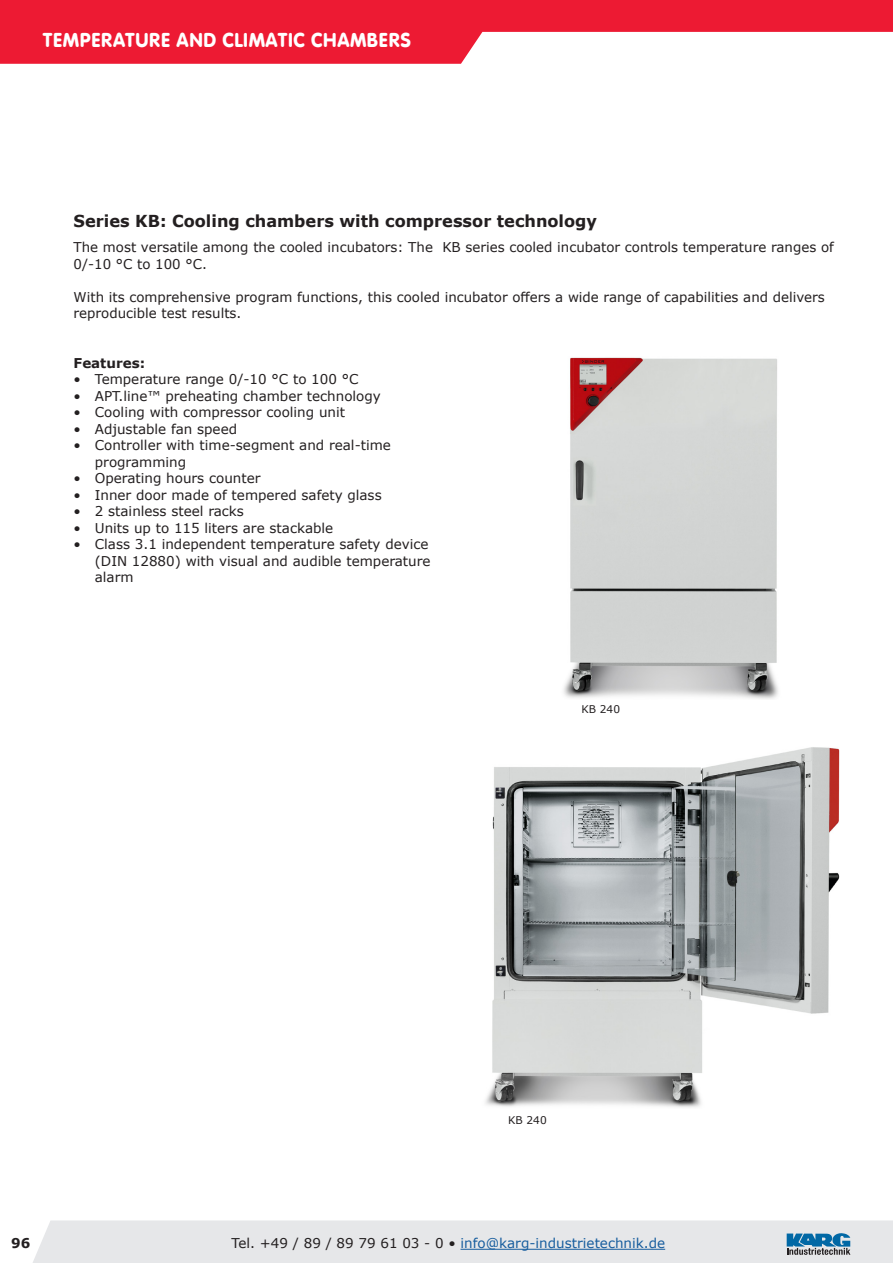
<style>
.page{position:relative;width:893px;height:1263px;background:#fff}
.page>*{position:absolute;margin:0;border:0;box-sizing:border-box;transform-origin:0 0}
.t1{font:21px "VAG Round";color:#fff;scale:.95 1}
._08_Unterüberschrift{font:700 16.5px "Verdana";color:#231f20}
._08_Fließtext{font:13.5px/16.5px "Verdana";color:#231f20}
.t2{font:13.5px "Verdana";color:#175d9e}
._08_Eigenschaften{font:700 13.5px "Verdana";color:#231f20}
._08_Tabelleninhalt_l{font:10.65px "Verdana";color:#231f20}
.s1{color:#231f20}
</style>
<div class="page">
<svg style="left:0;top:0;width:893px;height:64px;fill:#ed1a33"></svg>
<svg style="left:33px;top:1220px;width:860px;height:43px;background:#e0e3e6"></svg>
<hr style="left:460px;top:1249px;width:205px;height:1px;background:#175d9e">
<img style="left:485px;top:747px;width:355px;height:361px">
<img style="left:563px;top:357px;width:215px;height:342px">
<h1 class="t1" style="left:43px;top:28px;width:390px">TEMPERATURE AND CLIMATIC CHAMBERS</h1>
<p class="_08_Unterüberschrift" style="left:74px;top:210px;width:525px">Series KB: Cooling chambers with compressor technology</p>
<p class="_08_Fließtext" style="left:74px;top:239px;width:762px">The most versatile among the cooled incubators: The KB series cooled incubator controls temperature ranges of<br>0/-10 °C to 100 °C.</p>
<p class="_08_Fließtext" style="left:74px;top:288px;width:753px">With its comprehensive program functions, this cooled incubator offers a wide range of capabilities and delivers reproducible test results.</p>
<p class="_08_Eigenschaften" style="left:74px;top:353px;width:73px">Features:</p>
<p class="_08_Fließtext" style="left:74px;top:371px;width:286px">• Temperature range 0/-10 °C to 100 °C</p>
<p class="_08_Fließtext" style="left:74px;top:387px;width:309px">• APT.line™ preheating chamber technology</p>
<p class="_08_Fließtext" style="left:74px;top:404px;width:273px">• Cooling with compressor cooling unit</p>
<p class="_08_Fließtext" style="left:74px;top:420px;width:165px">• Adjustable fan speed</p>
<p class="_08_Fließtext" style="left:95px;top:437px;width:298px;text-indent:-21px">• Controller with time-segment and real-time programming</p>
<p class="_08_Fließtext" style="left:74px;top:470px;width:188px">• Operating hours counter</p>
<p class="_08_Fließtext" style="left:74px;top:486px;width:310px">• Inner door made of tempered safety glass</p>
<p class="_08_Fließtext" style="left:74px;top:503px;width:172px">• 2 stainless steel racks</p>
<p class="_08_Fließtext" style="left:74px;top:519px;width:261px">• Units up to 115 liters are stackable</p>
<p class="_08_Fließtext" style="left:95px;top:536px;width:337px;text-indent:-21px">• Class 3.1 independent temperature safety device (DIN 12880) with visual and audible temperature alarm</p>
<p class="_08_Tabelleninhalt_l" style="left:581px;top:702px;width:40px">KB 240</p>
<p class="_08_Tabelleninhalt_l" style="left:508px;top:1113px;width:40px">KB 240</p>
<p class="_08_Eigenschaften" style="left:11px;top:1233px;width:21px">96</p>
<p class="t2" style="left:232px;top:1234px;width:435px"><span class="s1">Tel. +49 / 89 / 89 79 61 03 - 0 •</span> info@karg-industrietechnik.de</p>
</div>
